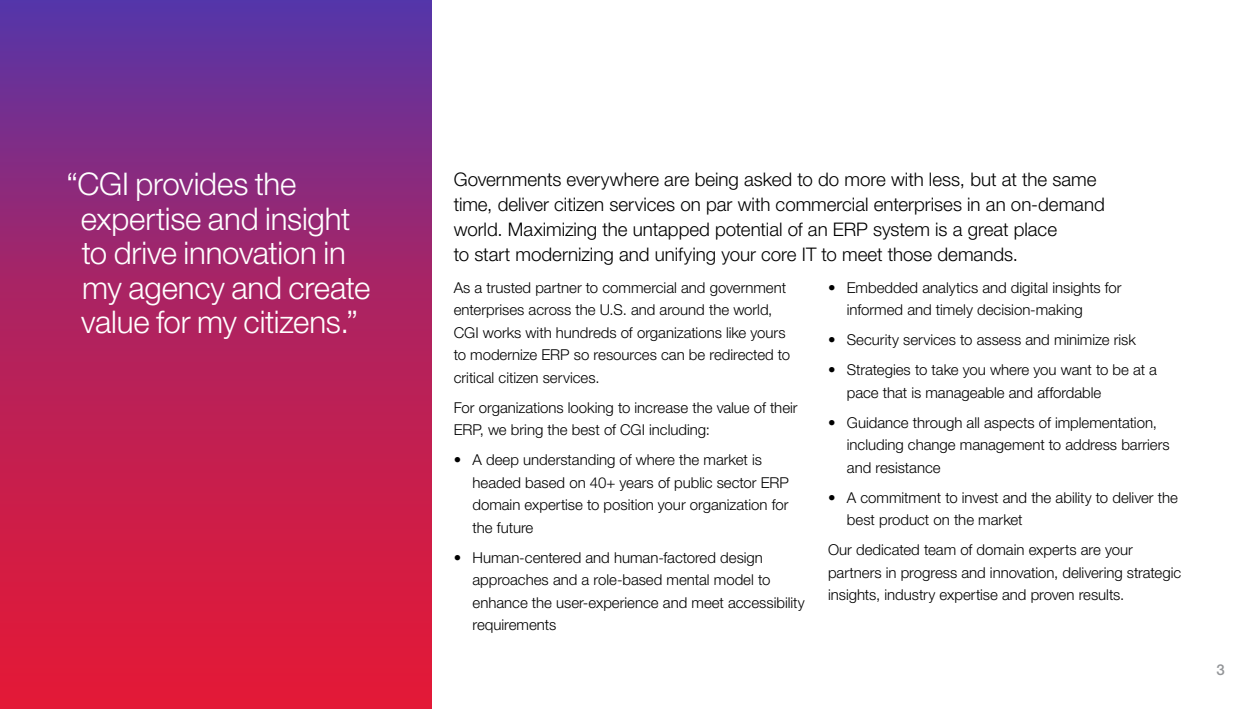
<style>
.page{position:relative;width:1260px;height:709px;background:#fff}
.page>*{position:absolute;margin:0;border:0;box-sizing:border-box;transform-origin:0 0}
.t1{font:300 31.25px/34.4px "Helvetica Neue LT Pro";letter-spacing:-.005em;color:#fff}
.t2{font:300 18.75px/25px "Helvetica Neue LT Pro";letter-spacing:-.005em;color:#000}
.t3{font:300 15px/22.5px "Helvetica Neue LT Pro";color:#000}
.t4{font:500 15px "Helvetica Neue LT Pro";color:#939598}
</style>
<div class="page">
<svg style="left:0;top:0;width:431px;height:709px;background:#aa2363"></svg>
<h1 class="t1" style="left:81px;top:166px;width:291px;text-indent:-14px">“CGI provides the expertise and insight to drive innovation in my agency and create value for my citizens.”</h1>
<p class="t2" style="left:454px;top:167px;width:653px">Governments everywhere are being asked to do more with less, but at the same time, deliver citizen services on par with commercial enterprises in an on-demand world. Maximizing the untapped potential of an ERP system is a great place<br>to start modernizing and unifying your core IT to meet those demands.</p>
<p class="t3" style="left:454px;top:276px;width:338px">As a trusted partner to commercial and government enterprises across the U.S. and around the world, CGI works with hundreds of organizations like yours to modernize ERP so resources can be redirected to critical citizen services.</p>
<p class="t3" style="left:454px;top:396px;width:345px">For organizations looking to increase the value of their<br>ERP, we bring the best of CGI including:</p>
<p class="t3" style="left:472px;top:448px;width:318px;text-indent:-19px">• A deep understanding of where the market is headed based on 40+ years of public sector ERP domain expertise to position your organization for the future</p>
<p class="t3" style="left:472px;top:546px;width:334px;text-indent:-19px">• Human-centered and human-factored design approaches and a role-based mental model to enhance the user-experience and meet accessibility requirements</p>
<p class="t3" style="left:847px;top:276px;width:276px;text-indent:-19px">• Embedded analytics and digital insights for informed and timely decision-making</p>
<p class="t3" style="left:828px;top:328px;width:309px">• Security services to assess and minimize risk</p>
<p class="t3" style="left:847px;top:358px;width:312px;text-indent:-19px">• Strategies to take you where you want to be at a pace that is manageable and affordable</p>
<p class="t3" style="left:847px;top:411px;width:324px;text-indent:-19px">• Guidance through all aspects of implementation, including change management to address barriers and resistance</p>
<p class="t3" style="left:847px;top:486px;width:333px;text-indent:-19px">• A commitment to invest and the ability to deliver the best product on the market</p>
<p class="t3" style="left:828px;top:538px;width:355px">Our dedicated team of domain experts are your partners in progress and innovation, delivering strategic insights, industry expertise and proven results.</p>
<p class="t4" style="left:1216px;top:660px;width:10px">3</p>
</div>
